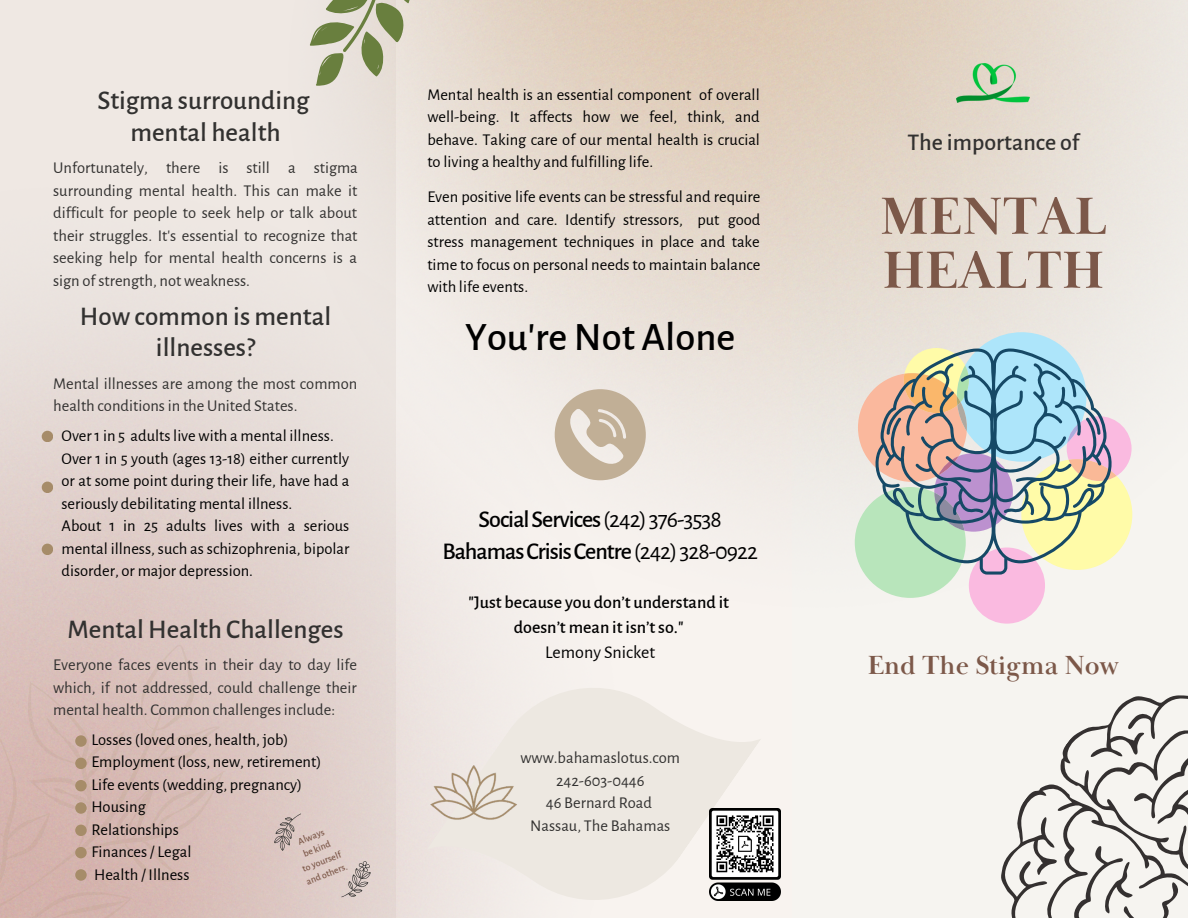
<style>
.page{position:relative;width:1188px;height:918px;background:#fff}
.page>*{position:absolute;margin:0;border:0;box-sizing:border-box;transform-origin:0 0}
.t1{font:700 54px "Baskerville Display PT";color:#7c5849}
.t2{font:500 40.5px "Alegreya Sans";color:#000}
.t3{font:500 27px/31.5px "Alegreya Sans";color:#323130;text-align:center}
.t4{font:700 27px "Baskerville Display PT";color:#7c5849}
.t5{font:500 24px "Alegreya Sans";letter-spacing:-.04em;color:#000}
.t6{font:500 24px "Alegreya Sans";color:#323130}
.t7{font:500 18px "Alegreya Sans";color:#000}
.t8{font:18px "Alegreya Sans";color:#000}
.t9{font:16.5px/22.5px "Alegreya Sans";color:#000;text-align:justify}
.t10{font:16.5px/22.5px "Alegreya Sans";color:#323130;text-align:justify}
.t11{font:500 9.9px "Alegreya Sans";color:#7c5849}
.s1{font-weight:400}
</style>
<div class="page">
<div style="left:792px;top:0;width:396px;height:918px;background:#f6f4f0"></div>
<img style="left:0;top:13px;width:792px;height:905px">
<img style="left:113px;top:0;width:1075px;height:783px">
<svg style="left:426px;top:618px;width:336px;height:300px;fill:#eee8e3"></svg>
<svg style="left:947px;top:637px;width:241px;height:281px"></svg>
<svg style="left:309px;top:0;width:108px;height:91px;background:#bfc1a7"></svg>
<div style="left:969px;top:548px;width:76px;height:76px;background:#fabae0;border-radius:50%"></div>
<svg style="left:855px;top:332px;width:277px;height:266px"></svg>
<img style="left:957px;top:63px;width:73px;height:40px">
<svg style="left:0;top:639px;width:224px;height:279px;background:#d6bab3"></svg>
<div style="left:42px;top:431px;width:11px;height:11px;background:#a68c69;border-radius:50%"></div>
<div style="left:42px;top:544px;width:11px;height:11px;background:#a68c69;border-radius:50%"></div>
<div style="left:42px;top:482px;width:11px;height:11px;background:#a68c69;border-radius:50%"></div>
<img style="left:431px;top:764px;width:86px;height:57px">
<div style="left:75px;top:735px;width:12px;height:12px;background:#a68c69;border-radius:50%"></div>
<div style="left:75px;top:780px;width:12px;height:11px;background:#a68c69;border-radius:50%"></div>
<div style="left:75px;top:802px;width:12px;height:12px;background:#a68c69;border-radius:50%"></div>
<div style="left:75px;top:825px;width:12px;height:11px;background:#a68c69;border-radius:50%"></div>
<div style="left:75px;top:758px;width:12px;height:11px;background:#a68c69;border-radius:50%"></div>
<div style="left:75px;top:847px;width:12px;height:11px;background:#a68c69;border-radius:50%"></div>
<div style="left:75px;top:869px;width:12px;height:12px;background:#a68c69;border-radius:50%"></div>
<svg style="left:555px;top:389px;width:91px;height:91px;background:#d2c5b3"></svg>
<svg style="left:267px;top:812px;width:45px;height:41px;background:#cebbb7"></svg>
<svg style="left:332px;top:860px;width:46px;height:42px;background:#d0c2be"></svg>
<img style="left:710px;top:809px;width:71px;height:92px">
<p class="t3" style="left:97px;top:85px;width:214px">Stigma surrounding</p>
<p class="t3" style="left:130px;top:117px;width:152px">mental health</p>
<p class="t10" style="left:53px;top:157px;width:306px">Unfortunately, there is still a stigma surrounding mental health. This can make it difficult for people to seek help or talk about their struggles. It's essential to recognize that seeking help for mental health concerns is a sign of strength, not weakness.</p>
<p class="t3" style="left:80px;top:301px;width:253px">How common is mental illnesses?</p>
<p class="t10" style="left:53px;top:373px;width:306px">Mental illnesses are among the most common health conditions in the United States.</p>
<p class="t9" style="left:62px;top:425px;width:274px">Over 1 in 5 adults live with a mental illness.</p>
<p class="t9" style="left:62px;top:447px;width:289px">Over 1 in 5 youth (ages 13-18) either currently or at some point during their life, have had a seriously debilitating mental illness.</p>
<p class="t9" style="left:62px;top:515px;width:290px">About 1 in 25 adults lives with a serious mental illness, such as schizophrenia, bipolar disorder, or major depression.</p>
<p class="t3" style="left:68px;top:614px;width:277px">Mental Health Challenges</p>
<p class="t10" style="left:53px;top:654px;width:305px">Everyone faces events in their day to day life which, if not addressed, could challenge their mental health. Common challenges include:</p>
<p class="t9" style="left:91px;top:729px;width:232px;text-align:left">Losses (loved ones, health, job)<br>Employment (loss, new, retirement)<br>Life events (wedding, pregnancy)<br>Housing</p>
<p class="t9" style="left:91px;top:819px;width:89px">Relationships</p>
<p class="t9" style="left:91px;top:841px;width:102px">Finances / Legal</p>
<p class="t9" style="left:94px;top:864px;width:97px">Health / Illness</p>
<p class="t11" style="left:297px;top:837px;width:29px;rotate:-22deg">Always</p>
<p class="t11" style="left:302px;top:850px;width:30px;rotate:-22deg">be kind</p>
<p class="t11" style="left:301px;top:865px;width:42px;rotate:-22deg">to yourself</p>
<p class="t11" style="left:305px;top:878px;width:45px;rotate:-22deg">and others.</p>
<p class="t9" style="left:427px;top:84px;width:334px">Mental health is an essential component of overall well-being. It affects how we feel, think, and behave. Taking care of our mental health is crucial to living a healthy and fulfilling life.</p>
<p class="t9" style="left:427px;top:186px;width:335px">Even positive life events can be stressful and require attention and care. Identify stressors, put good stress management techniques in place and take time to focus on personal needs to maintain balance with life events.</p>
<p class="t2" style="left:465px;top:318px;width:272px">You're Not Alone</p>
<p class="t5" style="left:479px;top:507px;width:245px">SocialServices<span class="s1">(242)376-3538</span></p>
<p class="t5" style="left:442px;top:540px;width:317px">BahamasCrisisCentre<span class="s1">(242)328-0922</span></p>
<p class="t7" style="left:468px;top:594px;width:262px">"Just because you don’t understand it</p>
<p class="t7" style="left:514px;top:618px;width:171px">doesn’t mean it isn’t so."</p>
<p class="t8" style="left:545px;top:643px;width:112px">Lemony Snicket</p>
<p class="t10" style="left:521px;top:747px;width:161px">www.bahamaslotus.com</p>
<p class="t10" style="left:556px;top:769px;width:90px">242-603-0446</p>
<p class="t10" style="left:546px;top:792px;width:108px">46 Bernard Road</p>
<p class="t10" style="left:530px;top:814px;width:142px">Nassau, The Bahamas</p>
<p class="t6" style="left:907px;top:131px;width:174px">The importance of</p>
<p class="t1" style="left:880px;top:183px;width:228px">MENTAL</p>
<p class="t1" style="left:883px;top:237px;width:223px">HEALTH</p>
<p class="t4" style="left:868px;top:649px;width:253px">End The Stigma Now</p>
</div>
